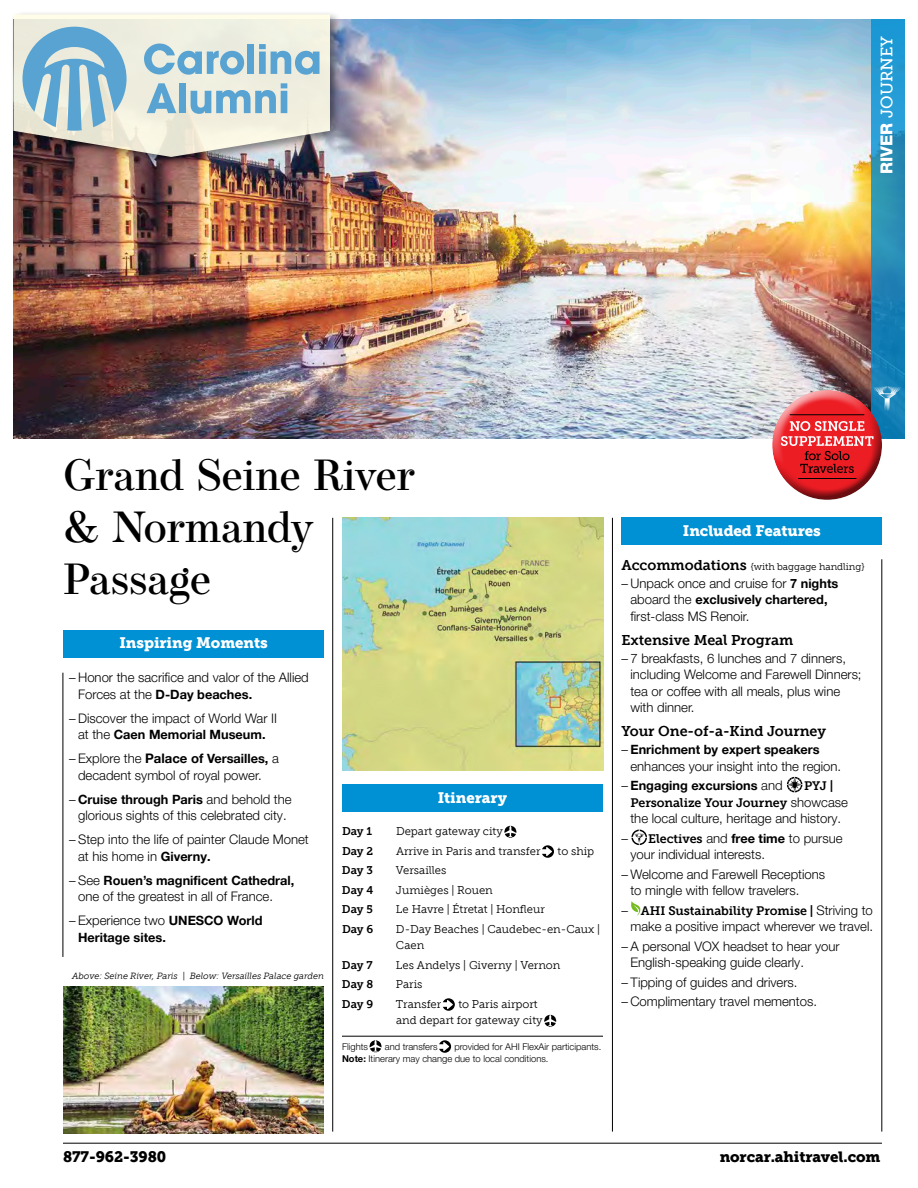
<style>
.page{position:relative;width:918px;height:1188px;background:#fff}
.page>*{position:absolute;margin:0;border:0;box-sizing:border-box;transform-origin:0 0}
.t1{font:500 43.5px/52.2px "Operetta 8";color:#000}
.t2{font:16.5px "Museo Slab 500";letter-spacing:-.005em;color:#fff}
.t3{font:15px "Museo Slab 900";letter-spacing:-.005em;color:#fff}
.t4{font:15px "Museo Slab 900";letter-spacing:-.005em;color:#000}
.t5{font:14.25px "Museo Slab 700";letter-spacing:-.005em;color:#000}
.t6{font:300 13.2px/16.5px "Helvetica Neue LT Pro";color:#000}
.t7{font:700 12.75px "Helvetica Neue LT Pro";color:#000}
.t8{font:12.3px/16.5px "Museo Slab 700";letter-spacing:-.005em;color:#000}
.t9{font:11.25px/16.5px "Museo Slab 300";color:#000}
.t10{font:11.25px "Museo Slab 700";letter-spacing:-.005em;color:#000}
.t11{font:9.75px "Museo Slab 300";letter-spacing:-.005em;color:#000}
.t12{font:300 9.3px/12px "Helvetica Neue LT Pro";color:#000}
.t13{font:italic 9px "Museo Slab 300";color:#000}
.s1{font-family:"Helvetica Neue LT Pro";font-weight:800}
.s2{font-weight:300;font-size:13.2px}
.s3{font-weight:700}
.s4{font-weight:700;font-size:12.75px}
.s5{font-family:"Museo Slab 700";font-size:14.25px}
.s6{font-family:"Helvetica Neue LT Pro";font-weight:300;font-size:13.2px}
.s7{font-family:"Museo Slab 700";font-weight:400;font-size:12.3px}
</style>
<div class="page">
<img style="left:14px;top:19px;width:857px;height:420px">
<svg style="left:871px;top:19px;width:33px;height:420px;background:#218ebe"></svg>
<div style="left:63px;top:630px;width:261px;height:28px;background:#0090d4"></div>
<div style="left:621px;top:518px;width:261px;height:27px;background:#0090d4"></div>
<img style="left:342px;top:518px;width:262px;height:253px">
<hr style="left:63px;top:1143px;width:819px;height:1px;background:#000">
<hr style="left:332px;top:518px;width:1px;height:614px;background:#000">
<hr style="left:612px;top:518px;width:1px;height:614px;background:#000">
<hr style="left:882px;top:559px;width:1px;height:573px;background:#000">
<hr style="left:63px;top:673px;width:1px;height:284px;background:#000">
<svg style="left:787px;top:777px;width:15px;height:15px"></svg>
<svg style="left:631px;top:830px;width:16px;height:15px"></svg>
<svg style="left:631px;top:901px;width:9px;height:15px"></svg>
<div style="left:342px;top:784px;width:261px;height:28px;background:#0090d4"></div>
<hr style="left:342px;top:1036px;width:261px;height:1px;background:#000">
<svg style="left:504px;top:826px;width:12px;height:12px"></svg>
<svg style="left:542px;top:845px;width:12px;height:13px"></svg>
<svg style="left:443px;top:998px;width:12px;height:13px"></svg>
<svg style="left:544px;top:1015px;width:12px;height:12px"></svg>
<svg style="left:370px;top:1040px;width:12px;height:12px"></svg>
<svg style="left:439px;top:1040px;width:12px;height:13px"></svg>
<div style="left:761px;top:379px;width:121px;height:98px;background:#fff;opacity:.75"></div>
<div style="left:771px;top:407px;width:122px;height:94px;background:#000;opacity:.55"></div>
<svg style="left:781px;top:421px;width:93px;height:52px;background:#df3e43"></svg>
<hr style="left:790px;top:414px;width:74px;height:1px;background:#000">
<hr style="left:798px;top:478px;width:58px;height:1px;background:#000">
<svg style="left:873px;top:386px;width:28px;height:26px"></svg>
<img style="left:63px;top:986px;width:260px;height:148px">
<div style="left:10px;top:11px;width:333px;height:158px;background:#000;opacity:.5"></div>
<svg style="left:14px;top:14px;width:316px;height:143px;background:#ddd9cc"></svg>
<svg style="left:23px;top:27px;width:104px;height:104px;background:#9bc3d5"></svg>
<svg style="left:144px;top:44px;width:100px;height:31px;background:#a7cbd9"></svg>
<div style="left:248px;top:44px;width:6px;height:30px;background:#58a3d2"></div>
<svg style="left:259px;top:44px;width:61px;height:31px;background:#a4c9d9"></svg>
<svg style="left:147px;top:83px;width:29px;height:30px"></svg>
<div style="left:179px;top:83px;width:7px;height:30px;background:#58a3d2"></div>
<svg style="left:191px;top:83px;width:96px;height:31px;background:#a9cbd8"></svg>
<p class="t2" style="left:878px;top:174px;width:139px;rotate:-90deg"><span class="s1">RIVER</span> JOURNEY</p>
<h1 class="t1" style="left:63px;top:449px;width:354px">Grand Seine River &amp; Normandy<br>Passage</h1>
<p class="t3" style="left:119px;top:635px;width:150px">Inspiring Moments</p>
<p class="t6" style="left:69px;top:669px;width:241px">– Honor the sacrifice and valor of the Allied</p>
<p class="t7" style="left:78px;top:686px;width:176px"><span class="s2">Forces at the</span> D-Day beaches.</p>
<p class="t6" style="left:69px;top:709px;width:209px">– Discover the impact of World War II</p>
<p class="t7" style="left:78px;top:727px;width:189px"><span class="s2">at the</span> Caen Memorial Museum.</p>
<p class="t6" style="left:78px;top:750px;width:202px;text-indent:-9px">– Explore the <span class="s3">Palace of</span> <span class="s4">Versailles,</span> a decadent symbol of royal power.</p>
<p class="t7" style="left:69px;top:791px;width:224px"><span class="s2">–</span> Cruise through Paris <span class="s2">and behold the</span></p>
<p class="t6" style="left:78px;top:807px;width:210px">glorious sights of this celebrated city.</p>
<p class="t6" style="left:78px;top:831px;width:232px;text-indent:-9px">– Step into the life of painter Claude Monet at his home in <span class="s4">Giverny.</span></p>
<p class="t7" style="left:69px;top:872px;width:227px"><span class="s2">– See</span> Rouen’s magnificent Cathedral,</p>
<p class="t6" style="left:78px;top:888px;width:197px">one of the greatest in all of France.</p>
<p class="t6" style="left:69px;top:912px;width:195px">– Experience two <span class="s4">UNESCO World</span></p>
<p class="t7" style="left:78px;top:929px;width:89px">Heritage sites.</p>
<p class="t13" style="left:72px;top:971px;width:254px">Above: Seine River, Paris | Below: Versailles Palace garden</p>
<p class="t3" style="left:438px;top:789px;width:71px">Itinerary</p>
<p class="t10" style="left:342px;top:825px;width:32px">Day 1</p>
<p class="t9" style="left:396px;top:823px;width:108px">Depart gateway city</p>
<p class="t10" style="left:342px;top:845px;width:33px">Day 2</p>
<p class="t9" style="left:396px;top:843px;width:146px">Arrive in Paris and transfer</p>
<p class="t9" style="left:558px;top:843px;width:38px">to ship</p>
<p class="t10" style="left:342px;top:864px;width:33px">Day 3</p>
<p class="t9" style="left:396px;top:862px;width:52px">Versailles</p>
<p class="t10" style="left:342px;top:884px;width:33px">Day 4</p>
<p class="t9" style="left:396px;top:882px;width:98px">Jumièges | Rouen</p>
<p class="t10" style="left:342px;top:903px;width:33px">Day 5</p>
<p class="t9" style="left:396px;top:901px;width:151px">Le Havre | Étretat | Honfleur</p>
<p class="t10" style="left:342px;top:923px;width:33px">Day 6</p>
<p class="t9" style="left:396px;top:921px;width:206px">D-Day Beaches | Caudebec-en-Caux |<br>Caen</p>
<p class="t10" style="left:342px;top:959px;width:32px">Day 7</p>
<p class="t9" style="left:396px;top:957px;width:166px">Les Andelys | Giverny | Vernon</p>
<p class="t10" style="left:342px;top:978px;width:33px">Day 8</p>
<p class="t9" style="left:396px;top:976px;width:28px">Paris</p>
<p class="t10" style="left:342px;top:998px;width:33px">Day 9</p>
<p class="t9" style="left:396px;top:996px;width:47px">Transfer</p>
<p class="t9" style="left:396px;top:996px;width:148px;text-indent:62px">to Paris airport and depart for gateway city</p>
<p class="t12" style="left:342px;top:1040px;width:261px;text-indent:112px">provided for AHI FlexAir participants.<br><span class="s3">Note:</span> Itinerary may change due to local conditions.</p>
<p class="t12" style="left:342px;top:1040px;width:28px">Flights</p>
<p class="t12" style="left:385px;top:1040px;width:54px">and transfers</p>
<p class="t3" style="left:683px;top:522px;width:139px">Included Features</p>
<p class="t11" style="left:621px;top:561px;width:245px"><span class="s5">Accommodations</span> {with baggage handling}</p>
<p class="t6" style="left:621px;top:574px;width:218px">– Unpack once and cruise for <span class="s4">7 nights</span></p>
<p class="t7" style="left:630px;top:592px;width:199px"><span class="s2">aboard the</span> exclusively chartered,</p>
<p class="t6" style="left:630px;top:607px;width:121px">first-class MS Renoir.</p>
<p class="t5" style="left:621px;top:632px;width:173px">Extensive Meal Program</p>
<p class="t6" style="left:630px;top:649px;width:233px;text-indent:-9px">– 7 breakfasts, 6 lunches and 7 dinners, including Welcome and Farewell Dinners; tea or coffee with all meals, plus wine with dinner.</p>
<p class="t5" style="left:621px;top:723px;width:206px">Your One-of-a-Kind Journey</p>
<p class="t7" style="left:621px;top:742px;width:200px"><span class="s2">–</span> Enrichment by expert speakers</p>
<p class="t6" style="left:630px;top:757px;width:212px">enhances your insight into the region.</p>
<p class="t7" style="left:621px;top:778px;width:163px"><span class="s2">–</span> Engaging excursions <span class="s2">and</span></p>
<p class="t8" style="left:630px;top:778px;width:219px;text-indent:174px">PYJ |<br>Personalize Your Journey <span class="s6">showcase</span></p>
<p class="t6" style="left:630px;top:810px;width:212px">the local culture, heritage and history.</p>
<p class="t6" style="left:630px;top:829px;width:214px;text-indent:-9px">– <span class="s7">Electives</span> and <span class="s4">free time</span> to pursue your individual interests.</p>
<p class="t6" style="left:630px;top:865px;width:196px;text-indent:-9px">– Welcome and Farewell Receptions to mingle with fellow travelers.</p>
<p class="t8" style="left:621px;top:902px;width:253px"><span class="s6">–</span> AHI Sustainability Promise | <span class="s6">Striving to</span></p>
<p class="t6" style="left:630px;top:918px;width:244px">make a positive impact wherever we travel.</p>
<p class="t6" style="left:630px;top:937px;width:211px;text-indent:-9px">– A personal VOX headset to hear your<br>English-speaking guide clearly.</p>
<p class="t6" style="left:621px;top:973px;width:178px">– Tipping of guides and drivers.</p>
<p class="t6" style="left:621px;top:993px;width:197px">– Complimentary travel mementos.</p>
<p class="t4" style="left:63px;top:1148px;width:105px">877-962-3980</p>
<p class="t4" style="left:720px;top:1148px;width:162px">norcar.ahitravel.com</p>
</div>
